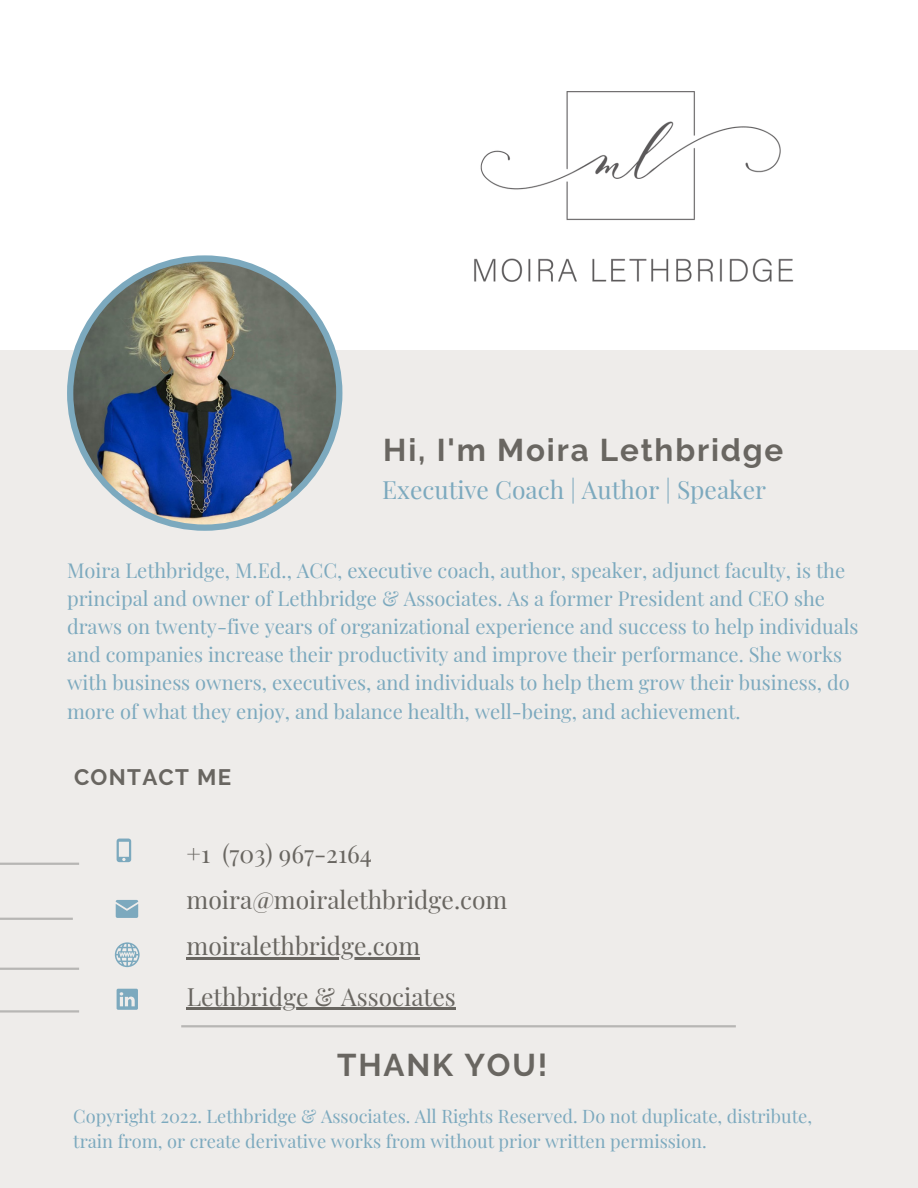
<style>
.page{position:relative;width:918px;height:1188px;background:#fff}
.page>*{position:absolute;margin:0;border:0;box-sizing:border-box;transform-origin:0 0}
.t1{font:700 31.35px "Raleway";letter-spacing:.06em;color:#696661}
.t2{font:24.6px "Playfair Display";color:#696661}
.t3{font:24.6px "Playfair Display";color:#7ca9be}
.t4{font:700 22.35px "Raleway";letter-spacing:.06em;color:#696661}
.t5{font:20.1px/28.2px "Playfair Display";color:#7ca9be}
.t6{font:18.3px/24.8px "Playfair Display";color:#7ca9be}
</style>
<div class="page">
<div style="left:0;top:350px;width:918px;height:838px;background:#eeecea"></div>
<div style="left:67px;top:255px;width:275px;height:276px;background:#7ca9be;border-radius:50%"></div>
<img style="left:73px;top:262px;width:263px;height:263px;border-radius:50%">
<img style="left:474px;top:92px;width:320px;height:190px">
<hr style="left:181px;top:1025px;width:555px;height:2px;background:#b7b6b4">
<hr style="left:0;top:863px;width:79px;height:2px;background:#b7b6b4">
<hr style="left:0;top:968px;width:79px;height:2px;background:#b7b6b4">
<hr style="left:0;top:918px;width:73px;height:2px;background:#b7b6b4">
<hr style="left:0;top:1010px;width:79px;height:3px;background:#b7b6b4">
<svg style="left:117px;top:839px;width:14px;height:23px"></svg>
<svg style="left:116px;top:900px;width:22px;height:18px"></svg>
<svg style="left:117px;top:989px;width:21px;height:21px"></svg>
<svg style="left:115px;top:942px;width:25px;height:25px"></svg>
<hr style="left:187px;top:957px;width:233px;height:3px;background:#696661">
<hr style="left:187px;top:1008px;width:269px;height:2px;background:#696661">
<p class="t1" style="left:383px;top:431px;width:402px">Hi, I'm Moira Lethbridge</p>
<p class="t3" style="left:382px;top:473px;width:385px">Executive Coach | Author | Speaker</p>
<p class="t5" style="left:67px;top:555px;width:793px">Moira Lethbridge, M.Ed., ACC, executive coach, author, speaker, adjunct faculty, is the principal and owner of Lethbridge &amp; Associates. As a former President and CEO she draws on twenty-five years of organizational experience and success to help individuals and companies increase their productivity and improve their performance. She works with business owners, executives, and individuals to help them grow their business, do more of what they enjoy, and balance health, well-being, and achievement.</p>
<p class="t4" style="left:74px;top:764px;width:159px">CONTACT ME</p>
<p class="t2" style="left:187px;top:836px;width:187px">+1 (703) 967-2164</p>
<p class="t2" style="left:187px;top:882px;width:322px">moira@moiralethbridge.com</p>
<p class="t2" style="left:187px;top:928px;width:235px">moiralethbridge.com</p>
<p class="t2" style="left:187px;top:979px;width:271px">Lethbridge &amp; Associates</p>
<p class="t1" style="left:337px;top:1047px;width:212px">THANK YOU!</p>
<p class="t6" style="left:73px;top:1103px;width:740px">Copyright 2022. Lethbridge &amp; Associates. All Rights Reserved. Do not duplicate, distribute, train from, or create derivative works from without prior written permission.</p>
</div>
